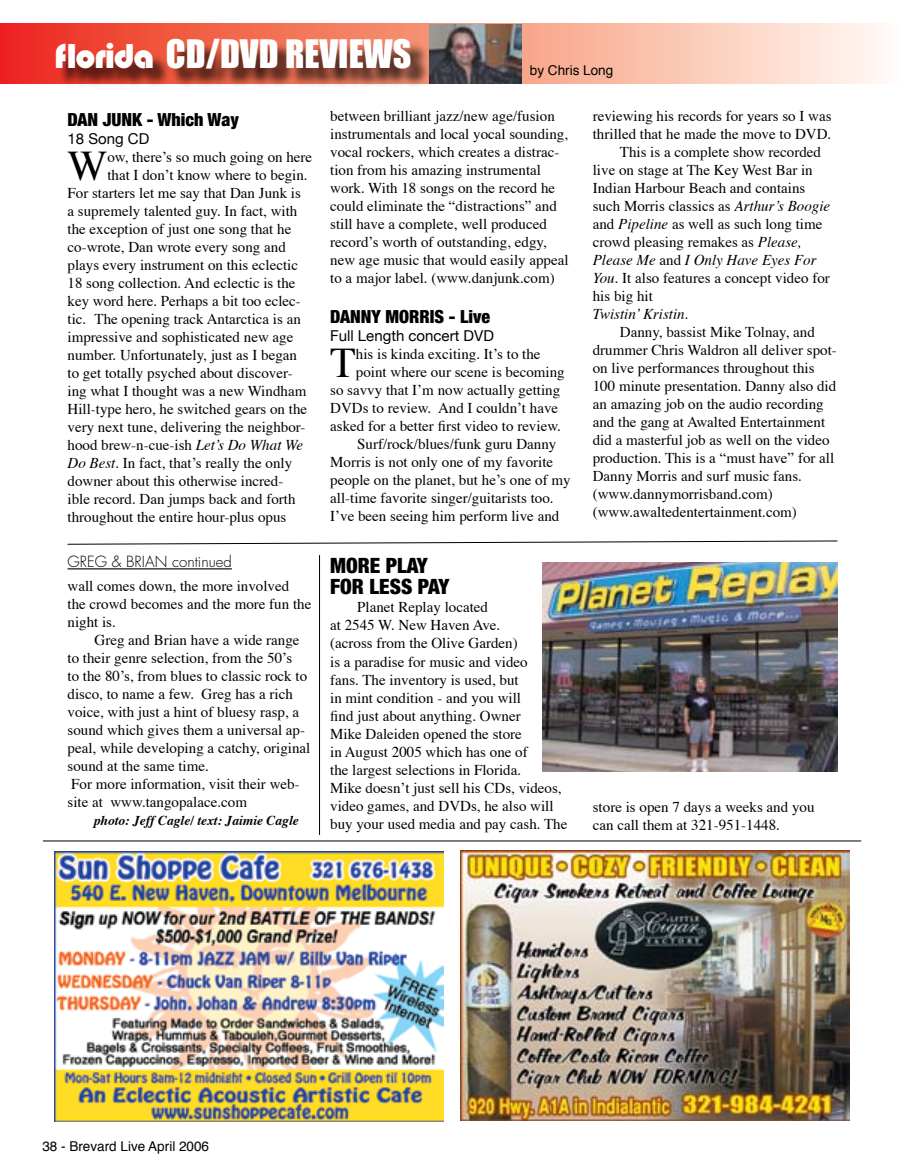
<style>
.page{position:relative;width:905px;height:1175px;background:#fff}
.page>*{position:absolute;margin:0;border:0;box-sizing:border-box;transform-origin:0 0}
.t1{font:42.15px "Times";color:#000}
.t2{font:36px "Impact";color:#fff}
.t3{font:900 condensed 21px/21px "Helvetica Neue";color:#000}
.t4{font:900 condensed 18px "Helvetica Neue";color:#000}
.t5{font:15px/18px "Times";color:#000}
.t6{font:italic 15px "Times";color:#000}
.t7{font:15px "Helvetica Neue";color:#000}
.t8{font:300 15px "Futura";color:#000}
.t9{font:13.5px "Helvetica";color:#000}
.t10{font:italic 700 13.5px "Times";color:#000}
.s1{font-family:"Blippo Black DTC"}
.s2{font-style:italic}
.s3{font-style:normal}
</style>
<div class="page">
<svg style="left:0;top:24px;width:883px;height:60px;background:#f7a896"></svg>
<div style="left:57px;top:40px;width:374px;height:48px;background:#000;opacity:.75"></div>
<img style="left:429px;top:25px;width:92px;height:59px">
<hr style="left:43px;top:840px;width:818px;height:1px;background:#000">
<svg style="left:67px;top:540px;width:771px;height:5px"></svg>
<img style="left:543px;top:562px;width:294px;height:209px">
<hr style="left:319px;top:555px;width:1px;height:280px;background:#000">
<hr style="left:68px;top:568px;width:164px;height:1px;background:#000">
<img style="left:54px;top:851px;width:389px;height:270px">
<img style="left:460px;top:850px;width:389px;height:270px">
<h2 class="t2" style="left:54px;top:31px;width:359px"><span class="s1">florida</span> CD/DVD REVIEWS</h2>
<p class="t9" style="left:530px;top:61px;width:85px">by Chris Long</p>
<p class="t4" style="left:68px;top:108px;width:173px">DAN JUNK - Which Way</p>
<p class="t7" style="left:68px;top:129px;width:83px">18 Song CD</p>
<h1 class="t1" style="left:68px;top:139px;width:41px">W</h1>
<p class="t5" style="left:107px;top:148px;width:206px">ow, there’s so much going on here</p>
<p class="t5" style="left:107px;top:166px;width:202px">that I don’t know where to begin.</p>
<p class="t5" style="left:68px;top:184px;width:235px">For starters let me say that Dan Junk is</p>
<p class="t5" style="left:68px;top:202px;width:231px">a supremely talented guy. In fact, with</p>
<p class="t5" style="left:68px;top:220px;width:225px">the exception of just one song that he</p>
<p class="t5" style="left:68px;top:238px;width:220px">co-wrote, Dan wrote every song and</p>
<p class="t5" style="left:68px;top:256px;width:232px">plays every instrument on this eclectic</p>
<p class="t5" style="left:68px;top:274px;width:229px">18 song collection. And eclectic is the</p>
<p class="t5" style="left:68px;top:292px;width:235px">key word here. Perhaps a bit too eclec-</p>
<p class="t5" style="left:68px;top:310px;width:235px">tic. The opening track Antarctica is an</p>
<p class="t5" style="left:68px;top:328px;width:227px">impressive and sophisticated new age</p>
<p class="t5" style="left:68px;top:346px;width:231px">number. Unfortunately, just as I began</p>
<p class="t5" style="left:68px;top:364px;width:227px">to get totally psyched about discover-</p>
<p class="t5" style="left:68px;top:382px;width:240px">ing what I thought was a new Windham</p>
<p class="t5" style="left:68px;top:400px;width:241px">Hill-type hero, he switched gears on the</p>
<p class="t5" style="left:68px;top:418px;width:239px">very next tune, delivering the neighbor-</p>
<p class="t5" style="left:68px;top:436px;width:237px">hood brew-n-cue-ish <span class="s2">Let’s Do What We</span></p>
<p class="t5" style="left:68px;top:454px;width:226px"><span class="s2">Do Best</span>. In fact, that’s really the only</p>
<p class="t5" style="left:68px;top:472px;width:217px">downer about this otherwise incred-</p>
<p class="t5" style="left:68px;top:490px;width:229px">ible record. Dan jumps back and forth</p>
<p class="t5" style="left:68px;top:508px;width:220px">throughout the entire hour-plus opus</p>
<p class="t8" style="left:68px;top:551px;width:166px">GREG &amp; BRIAN continued</p>
<p class="t5" style="left:68px;top:578px;width:245px">wall comes down, the more involved the crowd becomes and the more fun the night is.</p>
<p class="t5" style="left:68px;top:632px;width:244px;text-indent:27px">Greg and Brian have a wide range to their genre selection, from the 50’s<br>to the 80’s, from blues to classic rock to disco, to name a few. Greg has a rich voice, with just a hint of bluesy rasp, a sound which gives them a universal ap&shy;peal, while developing a catchy, original sound at the same time.<br>For more information, visit their web&shy;site at www.tangopalace.com</p>
<p class="t10" style="left:94px;top:812px;width:206px">photo: Jeff Cagle/ text: Jaimie Cagle</p>
<p class="t5" style="left:330px;top:108px;width:240px">between brilliant jazz/new age/fusion instrumentals and local yocal sounding, vocal rockers, which creates a distrac&shy;tion from his amazing instrumental work. With 18 songs on the record he could eliminate the “distractions” and still have a complete, well produced record’s worth of outstanding, edgy, new age music that would easily appeal to a major label. (www.danjunk.com)</p>
<p class="t4" style="left:330px;top:305px;width:161px">DANNY MORRIS - Live</p>
<p class="t7" style="left:330px;top:326px;width:165px">Full Length concert DVD</p>
<h1 class="t1" style="left:330px;top:336px;width:27px">T</h1>
<p class="t5" style="left:356px;top:346px;width:186px">his is kinda exciting. It’s to the</p>
<p class="t5" style="left:356px;top:364px;width:210px">point where our scene is becoming</p>
<p class="t5" style="left:330px;top:382px;width:231px">so savvy that I’m now actually getting</p>
<p class="t5" style="left:330px;top:400px;width:229px">DVDs to review. And I couldn’t have</p>
<p class="t5" style="left:330px;top:418px;width:232px">asked for a better first video to review.</p>
<p class="t5" style="left:357px;top:436px;width:201px">Surf/rock/blues/funk guru Danny</p>
<p class="t5" style="left:330px;top:454px;width:224px">Morris is not only one of my favorite</p>
<p class="t5" style="left:330px;top:472px;width:242px">people on the planet, but he’s one of my</p>
<p class="t5" style="left:330px;top:490px;width:225px">all-time favorite singer/guitarists too.</p>
<p class="t5" style="left:330px;top:508px;width:231px">I’ve been seeing him perform live and</p>
<h3 class="t3" style="left:330px;top:555px;width:121px">MORE PLAY<br>FOR LESS PAY</h3>
<p class="t5" style="left:330px;top:599px;width:239px;text-indent:27px">Planet Replay located<br>at 2545 W. New Haven Ave.<br>(across from the Olive Garden)<br>is a paradise for music and video<br>fans. The inventory is used, but<br>in mint condition - and you will<br>find just about anything. Owner<br>Mike Daleiden opened the store<br>in August 2005 which has one of<br>the largest selections in Florida.<br>Mike doesn’t just sell his CDs, videos, video games, and DVDs, he also will buy your used media and pay cash. The</p>
<p class="t5" style="left:592px;top:108px;width:240px">reviewing his records for years so I was</p>
<p class="t5" style="left:592px;top:126px;width:240px">thrilled that he made the move to DVD.</p>
<p class="t5" style="left:620px;top:144px;width:203px">This is a complete show recorded</p>
<p class="t5" style="left:592px;top:162px;width:221px">live on stage at The Key West Bar in</p>
<p class="t5" style="left:592px;top:180px;width:214px">Indian Harbour Beach and contains</p>
<p class="t5" style="left:592px;top:198px;width:239px">such Morris classics as <span class="s2">Arthur’s Boogie</span></p>
<p class="t5" style="left:592px;top:216px;width:231px">and <span class="s2">Pipeline</span> as well as such long time</p>
<p class="t5" style="left:592px;top:234px;width:210px">crowd pleasing remakes as <span class="s2">Please,</span></p>
<p class="t6" style="left:592px;top:250px;width:225px">Please Me <span class="s3">and</span> I Only Have Eyes For</p>
<p class="t5" style="left:592px;top:270px;width:238px"><span class="s2">You</span>. It also features a concept video for</p>
<p class="t5" style="left:592px;top:288px;width:62px">his big hit</p>
<p class="t6" style="left:592px;top:304px;width:97px">Twistin’ Kristin<span class="s3">.</span></p>
<p class="t5" style="left:620px;top:324px;width:197px">Danny, bassist Mike Tolnay, and</p>
<p class="t5" style="left:592px;top:342px;width:245px">drummer Chris Waldron all deliver spot-</p>
<p class="t5" style="left:592px;top:360px;width:223px">on live performances throughout this</p>
<p class="t5" style="left:592px;top:378px;width:245px">100 minute presentation. Danny also did</p>
<p class="t5" style="left:592px;top:396px;width:232px">an amazing job on the audio recording</p>
<p class="t5" style="left:592px;top:414px;width:234px">and the gang at Awalted Entertainment</p>
<p class="t5" style="left:592px;top:432px;width:238px">did a masterful job as well on the video</p>
<p class="t5" style="left:592px;top:450px;width:243px">production. This is a “must have” for all</p>
<p class="t5" style="left:592px;top:468px;width:211px">Danny Morris and surf music fans.</p>
<p class="t5" style="left:592px;top:486px;width:181px">(www.dannymorrisband.com)</p>
<p class="t5" style="left:592px;top:504px;width:205px">(www.awaltedentertainment.com)</p>
<p class="t5" style="left:592px;top:798px;width:223px">store is open 7 days a weeks and you can call them at 321-951-1448.</p>
<p class="t9" style="left:42px;top:1136px;width:168px">38 - Brevard Live April 2006</p>
</div>
